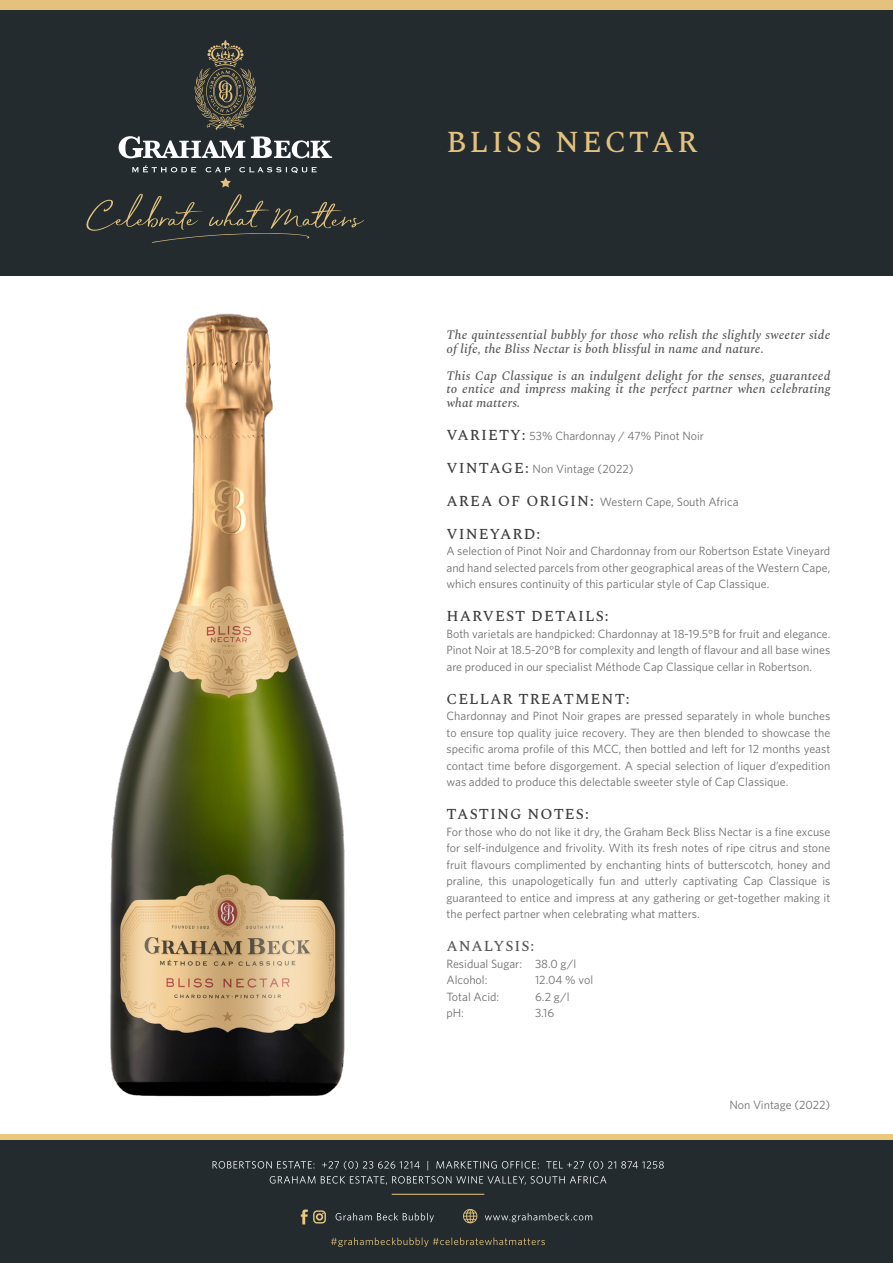
<style>
.page{position:relative;width:893px;height:1263px;background:#fff}
.page>*{position:absolute;margin:0;border:0;box-sizing:border-box;transform-origin:0 0}
.t1{font:500 30px "Spectral";letter-spacing:.1em;color:#e4c27d}
.t2{font:500 15px "Spectral";letter-spacing:.07em;color:#3c3c3b}
.t3{font:500 15px "Spectral";letter-spacing:.07em;color:#575756}
.t4{font:italic 500 12.75px/13.5px "Spectral";letter-spacing:.015em;color:#575756}
.t5{font:12px/16.5px "Whitney";color:#706f6f;text-align:justify}
.s1{font-family:"Spectral";font-weight:500;font-size:15px;color:#3c3c3b}
</style>
<div class="page">
<img style="left:110px;top:313px;width:235px;height:784px">
<div style="left:0;top:0;width:893px;height:275px;background:#232b2f"></div>
<div style="left:0;top:0;width:893px;height:10px;background:#e4c27d"></div>
<svg style="left:86px;top:194px;width:279px;height:49px"></svg>
<svg style="left:132px;top:165px;width:64px;height:7px"></svg>
<svg style="left:239px;top:167px;width:78px;height:6px"></svg>
<svg style="left:206px;top:167px;width:25px;height:21px"></svg>
<svg style="left:119px;top:136px;width:126px;height:22px"></svg>
<svg style="left:251px;top:136px;width:81px;height:22px"></svg>
<svg style="left:194px;top:40px;width:62px;height:90px"></svg>
<div style="left:0;top:1134px;width:893px;height:17px;background:#e9c77c"></div>
<div style="left:0;top:1140px;width:893px;height:123px;background:#232b2f"></div>
<svg style="left:270px;top:1176px;width:336px;height:9px"></svg>
<svg style="left:213px;top:1161px;width:451px;height:9px"></svg>
<hr style="left:392px;top:1194px;width:92px;height:1px;background:#e9c77c">
<svg style="left:331px;top:1237px;width:214px;height:10px"></svg>
<svg style="left:301px;top:1209px;width:25px;height:15px"></svg>
<svg style="left:336px;top:1213px;width:98px;height:9px"></svg>
<svg style="left:463px;top:1209px;width:15px;height:14px"></svg>
<svg style="left:485px;top:1213px;width:107px;height:9px"></svg>
<h1 class="t1" style="left:446px;top:120px;width:252px">BLISS NECTAR</h1>
<p class="t4" style="left:446px;top:327px;width:385px">The quintessential bubbly for those who relish the slightly sweeter side of life, the Bliss Nectar is both blissful in name and nature.</p>
<p class="t4" style="left:446px;top:368px;width:385px;text-align:justify">This Cap Classique is an indulgent delight for the senses, guaranteed to entice and impress making it the perfect partner when celebrating what matters.</p>
<p class="t5" style="left:446px;top:427px;width:259px"><span class="s1">VARIETY:</span> 53% Chardonnay / 47% Pinot Noir</p>
<p class="t5" style="left:446px;top:460px;width:189px"><span class="s1">VINTAGE:</span> Non Vintage (2022)</p>
<p class="t5" style="left:446px;top:493px;width:294px"><span class="s1">AREA OF ORIGIN:</span> Western Cape, South Africa</p>
<p class="t2" style="left:446px;top:523px;width:95px">VINEYARD:</p>
<p class="t5" style="left:446px;top:542px;width:385px">A selection of Pinot Noir and Chardonnay from our Robertson Estate Vineyard and hand selected parcels from other geographical areas of the Western Cape, which ensures continuity of this particular style of Cap Classique.</p>
<p class="t2" style="left:446px;top:605px;width:164px">HARVEST DETAILS:</p>
<p class="t5" style="left:446px;top:625px;width:385px">Both varietals are handpicked: Chardonnay at 18-19.5°B for fruit and elegance.<br>Pinot Noir at 18.5-20°B for complexity and length of flavour and all base wines are produced in our specialist Méthode Cap Classique cellar in Robertson.</p>
<p class="t2" style="left:446px;top:688px;width:185px">CELLAR TREATMENT:</p>
<p class="t5" style="left:446px;top:707px;width:385px">Chardonnay and Pinot Noir grapes are pressed separately in whole bunches to ensure top quality juice recovery. They are then blended to showcase the specific aroma profile of this MCC, then bottled and left for 12 months yeast contact time before disgorgement. A special selection of liquer d’expedition was added to produce this delectable sweeter style of Cap Classique.</p>
<p class="t2" style="left:446px;top:803px;width:144px">TASTING NOTES:</p>
<p class="t5" style="left:446px;top:823px;width:385px">For those who do not like it dry, the Graham Beck Bliss Nectar is a fine excuse for self-indulgence and frivolity. With its fresh notes of ripe citrus and stone fruit flavours complimented by enchanting hints of butterscotch, honey and praline, this unapologetically fun and utterly captivating Cap Classique is guaranteed to entice and impress at any gathering or get-together making it the perfect partner when celebrating what matters.</p>
<p class="t3" style="left:446px;top:935px;width:89px">ANALYSIS:</p>
<p class="t5" style="left:446px;top:955px;width:131px">Residual Sugar: 38.0 g/l<br>Alcohol:</p>
<p class="t5" style="left:535px;top:971px;width:60px">12.04 % vol</p>
<p class="t5" style="left:446px;top:988px;width:54px">Total Acid:</p>
<p class="t5" style="left:535px;top:988px;width:36px">6.2 g/l</p>
<p class="t5" style="left:446px;top:1004px;width:19px">pH:</p>
<p class="t5" style="left:535px;top:1004px;width:21px">3.16</p>
<p class="t5" style="left:729px;top:1096px;width:102px">Non Vintage (2022)</p>
</div>
